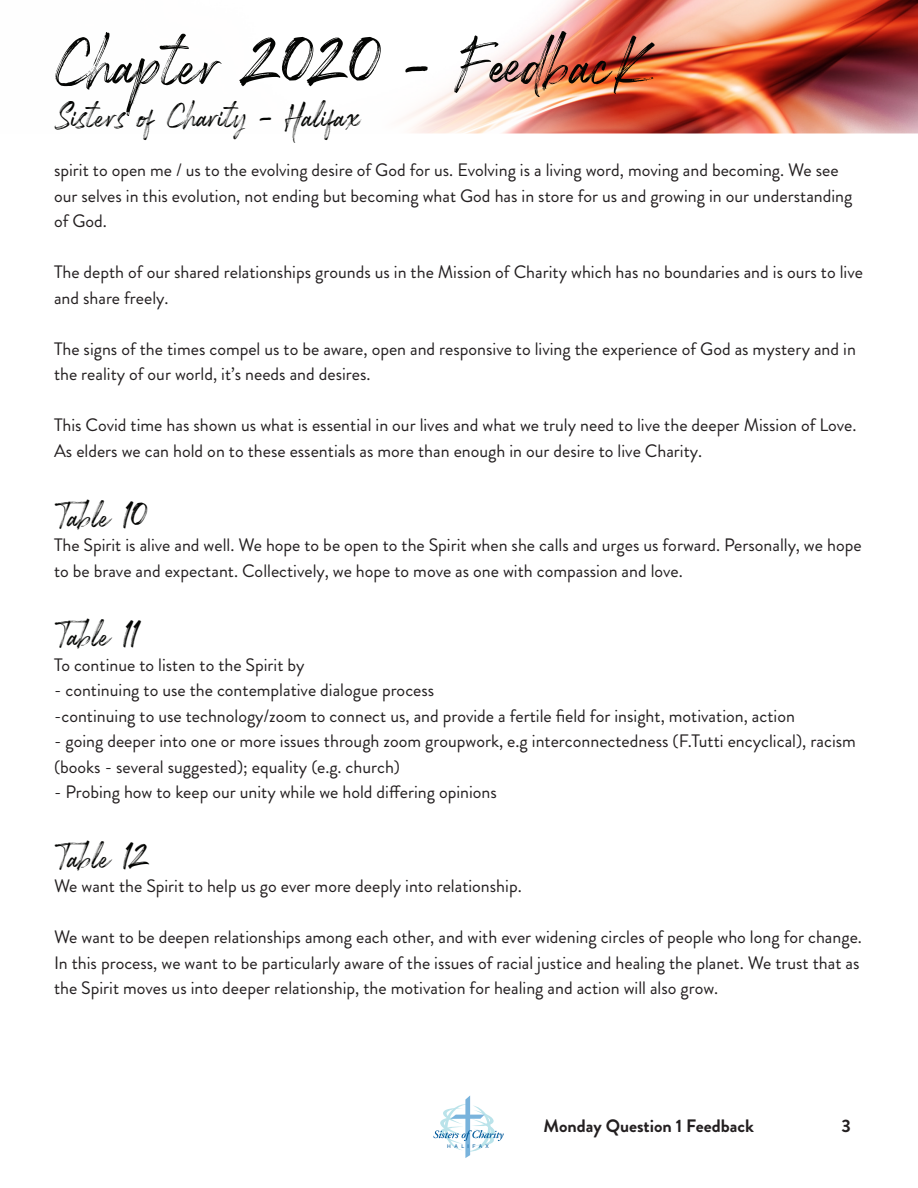
<style>
.page{position:relative;width:918px;height:1188px;background:#fff}
.page>*{position:absolute;margin:0;border:0;box-sizing:border-box;transform-origin:0 0}
.t1{font:70.5px "Rockness";color:#040503}
.Body{font:36px "Rockness";color:#040503}
.Headings{font:36px "Rockness";letter-spacing:.005em;color:#040503}
.Body-2{font:18px/25.5px "Brandon Grotesque";color:#231f20}
.t2{font:700 18px "Brandon Grotesque";color:#231f20}
.t3{font:5.1px "Helvetica";letter-spacing:.71em;color:#00599b}
</style>
<div class="page">
<svg style="left:434px;top:1095px;width:70px;height:63px"></svg>
<img style="left:404px;top:0;width:514px;height:134px">
<p class="t1" style="left:54px;top:17px;width:600px">Chapter 2020 - FeedbacK</p>
<p class="Body" style="left:54px;top:93px;width:308px">Sisters of Charity - Halifax</p>
<p class="Body-2" style="left:54px;top:158px;width:800px">spirit to open me / us to the evolving desire of God for us. Evolving is a living word, moving and becoming. We see our selves in this evolution, not ending but becoming what God has in store for us and growing in our understanding of God.</p>
<p class="Body-2" style="left:54px;top:260px;width:811px">The depth of our shared relationships grounds us in the Mission of Charity which has no boundaries and is ours to live and share freely.</p>
<p class="Body-2" style="left:54px;top:336px;width:803px">The signs of the times compel us to be aware, open and responsive to living the experience of God as mystery and in the reality of our world, it’s needs and desires.</p>
<p class="Body-2" style="left:54px;top:413px;width:804px">This Covid time has shown us what is essential in our lives and what we truly need to live the deeper Mission of Love.<br>As elders we can hold on to these essentials as more than enough in our desire to live Charity.</p>
<p class="Headings" style="left:54px;top:492px;width:95px">Table 10</p>
<p class="Body-2" style="left:54px;top:532px;width:809px">The Spirit is alive and well. We hope to be open to the Spirit when she calls and urges us forward. Personally, we hope to be brave and expectant. Collectively, we hope to move as one with compassion and love.</p>
<p class="Headings" style="left:54px;top:612px;width:86px">Table 11</p>
<p class="Body-2" style="left:54px;top:652px;width:252px">To continue to listen to the Spirit by</p>
<p class="Body-2" style="left:54px;top:678px;width:382px">- continuing to use the contemplative dialogue process</p>
<p class="Body-2" style="left:54px;top:703px;width:742px">-continuing to use technology/zoom to connect us, and provide a fertile field for insight, motivation, action</p>
<p class="Body-2" style="left:54px;top:729px;width:803px">- going deeper into one or more issues through zoom groupwork, e.g interconnectedness (F.Tutti encyclical), racism (books - several suggested); equality (e.g. church)</p>
<p class="Body-2" style="left:54px;top:780px;width:444px">- Probing how to keep our unity while we hold differing opinions</p>
<p class="Body" style="left:54px;top:834px;width:97px">Table 12</p>
<p class="Body-2" style="left:54px;top:874px;width:469px">We want the Spirit to help us go ever more deeply into relationship.</p>
<p class="Body-2" style="left:54px;top:925px;width:810px">We want to be deepen relationships among each other, and with ever widening circles of people who long for change.<br>In this process, we want to be particularly aware of the issues of racial justice and healing the planet. We trust that as the Spirit moves us into deeper relationship, the motivation for healing and action will also grow.</p>
<p class="t3" style="left:447px;top:1142px;width:44px">HALIFAX</p>
<p class="t2" style="left:544px;top:1113px;width:212px">Monday Question 1 Feedback</p>
<p class="t2" style="left:841px;top:1113px;width:11px">3</p>
</div>
